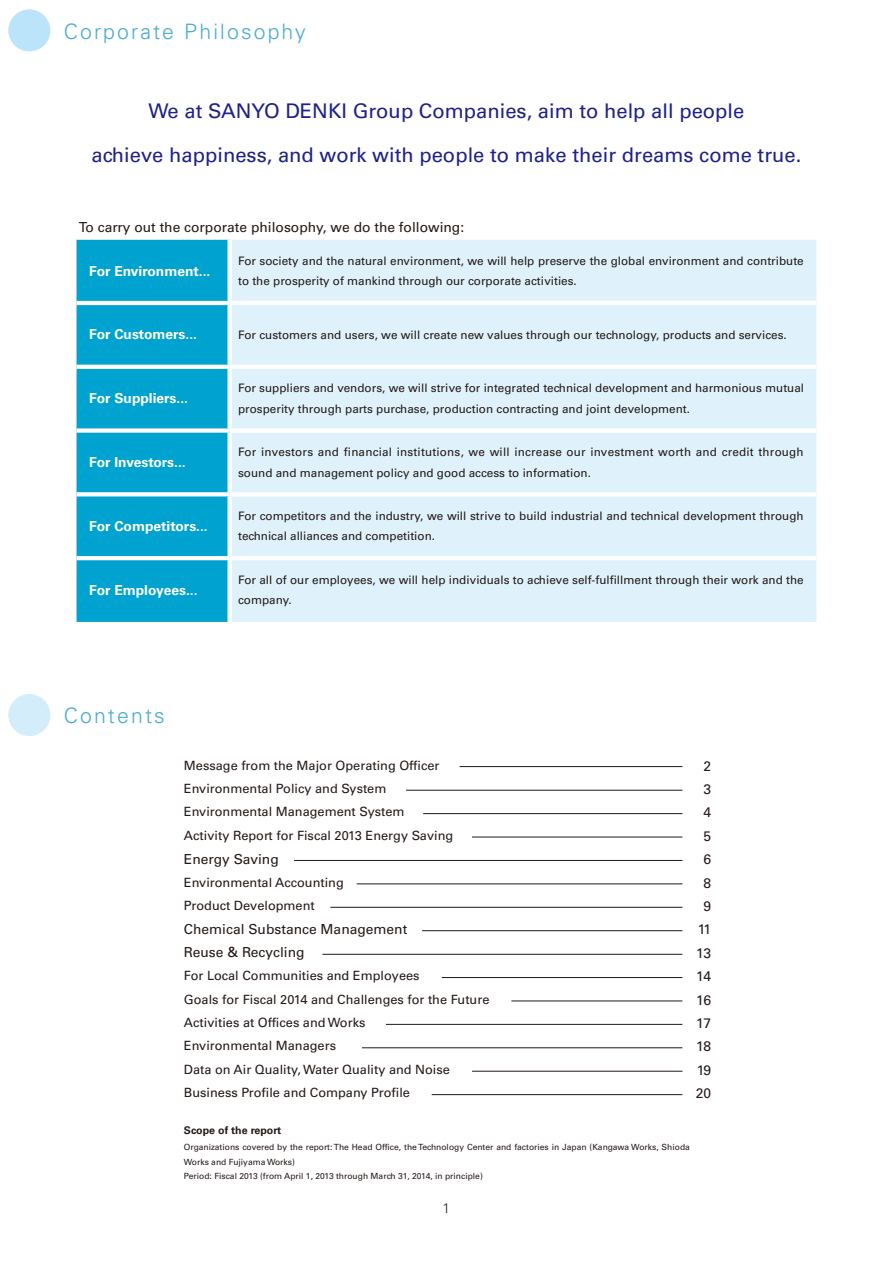
<style>
.page{position:relative;width:893px;height:1263px;background:#fff}
.page>*{position:absolute;margin:0;border:0;box-sizing:border-box;transform-origin:0 0}
.t1{font:300 21.3px "Univers LT Std";letter-spacing:.1em;color:#49aad2}
.t2{font:20.25px "Univers LT Std";color:#1e2188}
.t3{font:13.8px "Univers LT Std";color:#231916}
.t4{font:700 13.8px "Univers LT Std";color:#fff}
.t5{font:300 13.8px "Univers LT Std";color:#231916}
.t6{font:12.75px "Univers LT Std";color:#231916}
.t7{font:11.7px "Univers LT Std";color:#231916}
.t8{font:700 10.65px "Univers LT Std";color:#231916}
.t9{font:8.55px/14.7px "Univers LT Std";color:#231916}
</style>
<div class="page">
<div style="left:77px;top:240px;width:150px;height:382px;background:#00a2d0"></div>
<div style="left:232px;top:240px;width:584px;height:382px;background:#dff2fc"></div>
<hr style="left:77px;top:301px;width:153px;height:4px;background:#fff">
<hr style="left:230px;top:301px;width:586px;height:4px;background:#fff">
<svg style="left:77px;top:365px;width:153px;height:4px"></svg>
<hr style="left:230px;top:365px;width:586px;height:4px;background:#fff">
<div style="left:77px;top:428px;width:153px;height:5px;background:#fff"></div>
<div style="left:230px;top:428px;width:586px;height:5px;background:#fff"></div>
<svg style="left:77px;top:492px;width:153px;height:4px"></svg>
<hr style="left:230px;top:492px;width:586px;height:4px;background:#fff">
<hr style="left:77px;top:556px;width:153px;height:4px;background:#fff">
<hr style="left:230px;top:556px;width:586px;height:4px;background:#fff">
<svg style="left:8px;top:694px;width:43px;height:42px"></svg>
<svg style="left:8px;top:9px;width:43px;height:43px"></svg>
<hr style="left:460px;top:766px;width:222px;height:1px;background:#231916">
<hr style="left:294px;top:860px;width:388px;height:1px;background:#231916">
<hr style="left:362px;top:1047px;width:320px;height:1px;background:#231916">
<hr style="left:432px;top:1094px;width:250px;height:1px;background:#231916">
<hr style="left:423px;top:813px;width:259px;height:1px;background:#231916">
<hr style="left:330px;top:907px;width:352px;height:1px;background:#231916">
<hr style="left:511px;top:1001px;width:171px;height:1px;background:#231916">
<hr style="left:406px;top:790px;width:276px;height:1px;background:#231916">
<hr style="left:357px;top:884px;width:325px;height:1px;background:#231916">
<hr style="left:442px;top:977px;width:240px;height:1px;background:#231916">
<hr style="left:472px;top:1071px;width:210px;height:1px;background:#231916">
<hr style="left:472px;top:837px;width:210px;height:1px;background:#231916">
<hr style="left:422px;top:930px;width:260px;height:1px;background:#231916">
<hr style="left:386px;top:1024px;width:296px;height:1px;background:#231916">
<hr style="left:322px;top:954px;width:360px;height:1px;background:#231916">
<h1 class="t1" style="left:64px;top:19px;width:112px">Corporate</h1>
<h1 class="t1" style="left:184px;top:19px;width:123px">Philosophy</h1>
<h2 class="t2" style="left:149px;top:99px;width:597px">We at SANYO DENKI Group Companies, aim to help all people</h2>
<h2 class="t2" style="left:92px;top:143px;width:711px">achieve happiness, and work with people to make their dreams come true.</h2>
<p class="t3" style="left:79px;top:218px;width:387px">To carry out the corporate philosophy, we do the following:</p>
<p class="t7" style="left:238px;top:254px;width:567px">For society and the natural environment, we will help preserve the global environment and contribute</p>
<p class="t4" style="left:89px;top:263px;width:123px">For Environment...</p>
<p class="t7" style="left:238px;top:274px;width:340px">to the prosperity of mankind through our corporate activities.</p>
<p class="t4" style="left:89px;top:326px;width:109px">For Customers...</p>
<p class="t4" style="left:89px;top:390px;width:100px">For Suppliers...</p>
<p class="t4" style="left:89px;top:454px;width:98px">For Investors...</p>
<p class="t4" style="left:89px;top:518px;width:120px">For Competitors...</p>
<p class="t4" style="left:89px;top:582px;width:110px">For Employees...</p>
<p class="t7" style="left:238px;top:328px;width:550px">For customers and users, we will create new values through our technology, products and services.</p>
<p class="t7" style="left:238px;top:381px;width:567px">For suppliers and vendors, we will strive for integrated technical development and harmonious mutual</p>
<p class="t7" style="left:238px;top:402px;width:453px">prosperity through parts purchase, production contracting and joint development.</p>
<p class="t7" style="left:238px;top:445px;width:567px">For investors and financial institutions, we will increase our investment worth and credit through</p>
<p class="t7" style="left:238px;top:465px;width:354px">sound and management policy and good access to information.</p>
<p class="t7" style="left:238px;top:509px;width:567px">For competitors and the industry, we will strive to build industrial and technical development through</p>
<p class="t7" style="left:238px;top:529px;width:198px">technical alliances and competition.</p>
<p class="t7" style="left:238px;top:573px;width:567px">For all of our employees, we will help individuals to achieve self-fulfillment through their work and the</p>
<p class="t7" style="left:238px;top:593px;width:55px">company.</p>
<h1 class="t1" style="left:64px;top:702px;width:103px">Contents</h1>
<p class="t6" style="left:184px;top:757px;width:257px">Message from the Major Operating Officer</p>
<p class="t3" style="left:703px;top:758px;width:9px">2</p>
<p class="t6" style="left:184px;top:781px;width:204px">Environmental Policy and System</p>
<p class="t3" style="left:703px;top:781px;width:9px">3</p>
<p class="t6" style="left:184px;top:804px;width:222px">Environmental Management System</p>
<p class="t3" style="left:703px;top:804px;width:9px">4</p>
<p class="t6" style="left:184px;top:828px;width:271px">Activity Report for Fiscal 2013 Energy Saving</p>
<p class="t3" style="left:703px;top:828px;width:9px">5</p>
<p class="t3" style="left:184px;top:850px;width:96px">Energy Saving</p>
<p class="t3" style="left:703px;top:851px;width:9px">6</p>
<p class="t6" style="left:184px;top:874px;width:161px">Environmental Accounting</p>
<p class="t3" style="left:703px;top:874px;width:9px">8</p>
<p class="t6" style="left:184px;top:898px;width:132px">Product Development</p>
<p class="t3" style="left:703px;top:898px;width:9px">9</p>
<p class="t3" style="left:184px;top:921px;width:225px">Chemical Substance Management</p>
<p class="t3" style="left:698px;top:921px;width:15px">11</p>
<p class="t3" style="left:184px;top:944px;width:122px">Reuse &amp; Recycling</p>
<p class="t3" style="left:696px;top:945px;width:17px">13</p>
<p class="t6" style="left:184px;top:968px;width:237px">For Local Communities and Employees</p>
<p class="t3" style="left:696px;top:968px;width:16px">14</p>
<p class="t6" style="left:184px;top:991px;width:307px">Goals for Fiscal 2014 and Challenges for the Future</p>
<p class="t3" style="left:696px;top:991px;width:17px">16</p>
<p class="t6" style="left:184px;top:1015px;width:183px">Activities at Offices and Works</p>
<p class="t3" style="left:696px;top:1015px;width:17px">17</p>
<p class="t6" style="left:184px;top:1038px;width:154px">Environmental Managers</p>
<p class="t3" style="left:696px;top:1038px;width:17px">18</p>
<p class="t6" style="left:184px;top:1062px;width:268px">Data on Air Quality, Water Quality and Noise</p>
<p class="t3" style="left:697px;top:1062px;width:16px">19</p>
<p class="t6" style="left:184px;top:1085px;width:228px">Business Profile and Company Profile</p>
<p class="t8" style="left:184px;top:1124px;width:99px">Scope of the report</p>
<p class="t9" style="left:184px;top:1139px;width:507px">Organizations covered by the report: The Head Office, the Technology Center and factories in Japan (Kangawa Works, Shioda<br>Works and Fujiyama Works(<br>Period: Fiscal 2013 (from April 1, 2013 through March 31, 2014, in principle(</p>
<p class="t5" style="left:443px;top:1199px;width:9px">1</p>
<p class="t3" style="left:696px;top:1085px;width:17px">20</p>
</div>
